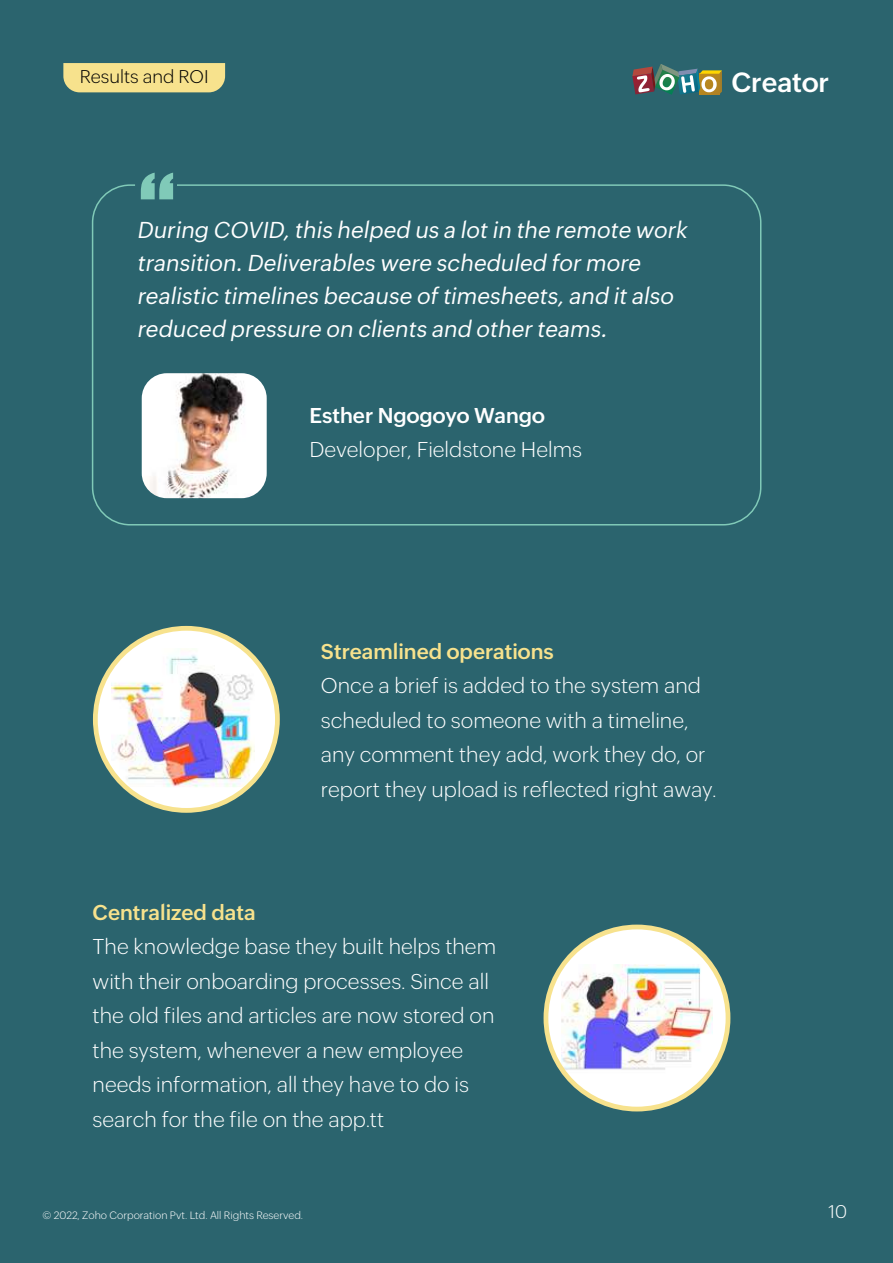
<style>
.page{position:relative;width:893px;height:1263px;background:#2b646e}
.page>*{position:absolute;margin:0;border:0;box-sizing:border-box;transform-origin:0 0}
.t1{font:600 27.15px "Zoho Puvi";color:#fff}
.t2{font:italic 22.5px/33px "Zoho Puvi";color:#fff}
.t3{font:300 21px/34.5px "Zoho Puvi";color:#fff}
.t4{font:600 21px "Zoho Puvi";color:#f7e28d}
.t5{font:600 21px "Zoho Puvi";color:#fff}
.t6{font:300 18px "Zoho Puvi";color:#000}
.t7{font:300 18px "Zoho Puvi";color:#fff}
.t8{font:300 10.5px "Zoho Puvi";color:#fff}
</style>
<div class="page">
<img style="left:142px;top:373px;width:125px;height:125px">
<div style="left:63px;top:63px;width:162px;height:29px;background:#f7e28d"></div>
<div style="left:92px;top:184px;width:669px;height:341px;border:2px solid #80cab8;border-radius:38px"></div>
<svg style="left:141px;top:173px;width:32px;height:26px"></svg>
<svg style="left:632px;top:64px;width:90px;height:31px"></svg>
<div style="left:544px;top:924px;width:186px;height:187px;background:#f7e28d;border-radius:50%"></div>
<div style="left:548px;top:929px;width:178px;height:178px;background:#fff;border-radius:50%"></div>
<img style="left:562px;top:965px;width:151px;height:108px">
<svg style="left:93px;top:626px;width:187px;height:187px;background:#efde90"></svg>
<div style="left:98px;top:631px;width:177px;height:177px;background:#fff;border-radius:50%"></div>
<img style="left:112px;top:648px;width:143px;height:141px">
<p class="t6" style="left:80px;top:63px;width:130px">Results and ROI</p>
<p class="t1" style="left:731px;top:62px;width:99px">Creator</p>
<p class="t2" style="left:137px;top:211px;width:552px">During COVID, this helped us a lot in the remote work transition. Deliverables were scheduled for more realistic timelines because of timesheets, and it also reduced pressure on clients and other teams.</p>
<p class="t5" style="left:310px;top:399px;width:237px">Esther Ngogoyo Wango</p>
<p class="t3" style="left:310px;top:431px;width:274px">Developer, Fieldstone Helms</p>
<p class="t4" style="left:321px;top:635px;width:234px">Streamlined operations</p>
<p class="t3" style="left:321px;top:667px;width:397px">Once a brief is added to the system and scheduled to someone with a timeline, any comment they add, work they do, or report they upload is reflected right away.</p>
<p class="t4" style="left:93px;top:896px;width:165px">Centralized data</p>
<p class="t3" style="left:93px;top:928px;width:405px">The knowledge base they built helps them with their onboarding processes. Since all the old files and articles are now stored on the system, whenever a new employee needs information, all they have to do is search for the file on the app.tt</p>
<p class="t8" style="left:43px;top:1208px;width:262px">© 2022, Zoho Corporation Pvt. Ltd. All Rights Reserved.</p>
<p class="t7" style="left:828px;top:1198px;width:20px">10</p>
</div>
